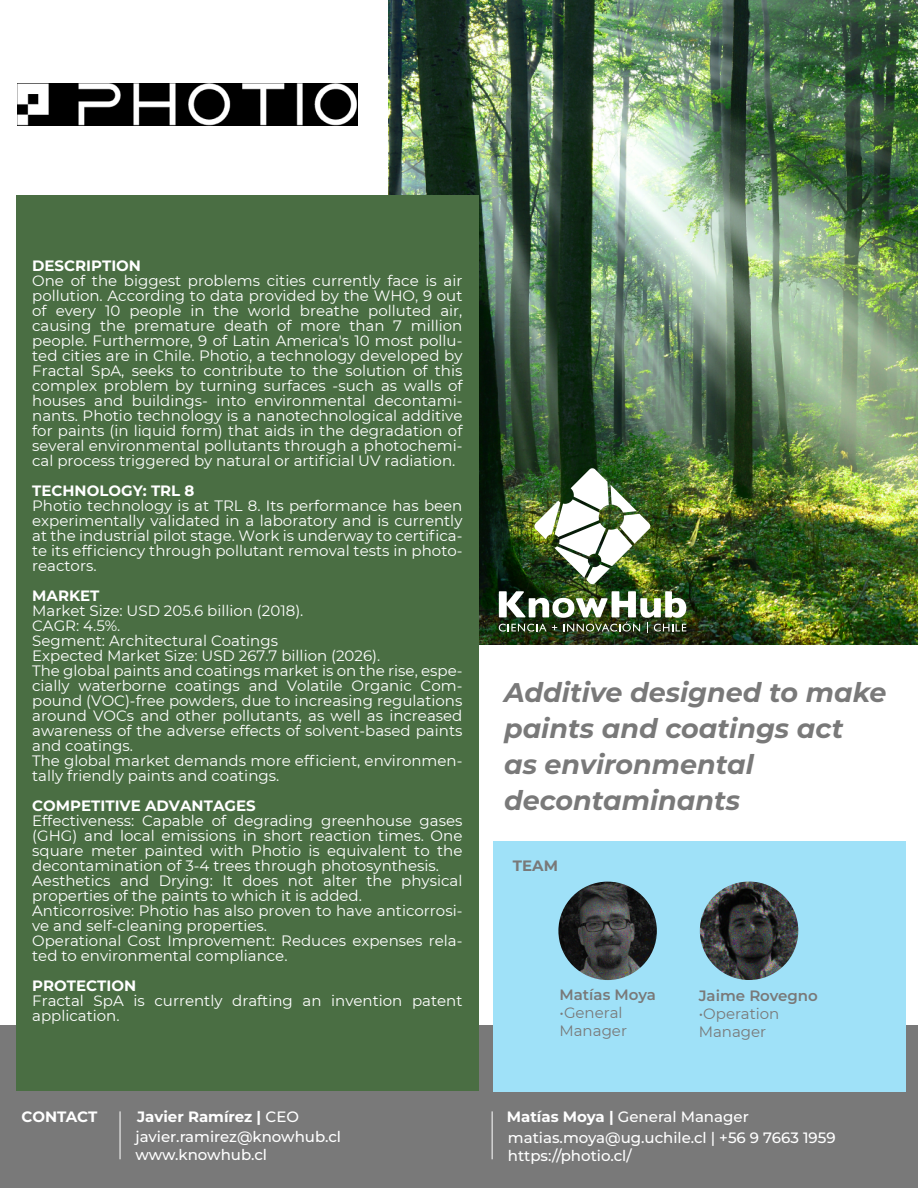
<style>
.page{position:relative;width:918px;height:1188px;background:#fff}
.page>*{position:absolute;margin:0;border:0;box-sizing:border-box;transform-origin:0 0}
.t1{font:italic 700 27px/36px "Montserrat";color:#797979}
.t2{font:15px/15px "Montserrat";color:#fff}
.t3{font:500 15px/20.1px "Montserrat";color:#fff}
.t4{font:700 15px "Montserrat";color:#fff}
.t5{font:15px/18px "Montserrat";color:#797979}
.t6{font:600 15px "Montserrat";color:#797979}
.t7{font:700 15px "Montserrat";color:#797979}
.s1{font-weight:700}
</style>
<div class="page">
<img style="left:388px;top:0;width:530px;height:645px">
<div style="left:0;top:1026px;width:918px;height:162px;background:#797979"></div>
<div style="left:16px;top:195px;width:463px;height:896px;background:#4a6e43"></div>
<div style="left:493px;top:841px;width:413px;height:251px;background:#9fe1f8"></div>
<img style="left:534px;top:468px;width:117px;height:117px">
<img style="left:499px;top:591px;width:187px;height:42px">
<hr style="left:492px;top:1111px;width:1px;height:48px;background:#fff">
<hr style="left:120px;top:1111px;width:1px;height:48px;background:#fff">
<img style="left:17px;top:84px;width:340px;height:42px">
<img style="left:558px;top:882px;width:99px;height:98px;border-radius:49px">
<img style="left:700px;top:882px;width:98px;height:98px;border-radius:49px">
<p class="t4" style="left:32px;top:256px;width:110px">DESCRIPTION</p>
<p class="t2" style="left:32px;top:273px;width:432px;text-align:justify">One of the biggest problems cities currently face is air pollution. According to data provided by the WHO, 9 out of every 10 people in the world breathe polluted air, causing the premature death of more than 7 million people. Furthermore, 9 of Latin America's 10 most pollu&shy;ted cities are in Chile. Photio, a technology developed by Fractal SpA, seeks to contribute to the solution of this complex problem by turning surfaces -such as walls of houses and buildings- into environmental decontami&shy;nants. Photio technology is a nanotechnological additive for paints (in liquid form) that aids in the degradation of several environmental pollutants through a photochemi&shy;cal process triggered by natural or artificial UV radiation.</p>
<p class="t4" style="left:32px;top:481px;width:164px">TECHNOLOGY: TRL 8</p>
<p class="t2" style="left:32px;top:498px;width:432px;text-align:justify">Photio technology is at TRL 8. Its performance has been experimentally validated in a laboratory and is currently at the industrial pilot stage. Work is underway to certifica&shy;te its efficiency through pollutant removal tests in photo&shy;reactors.</p>
<p class="t4" style="left:32px;top:586px;width:69px">MARKET</p>
<p class="t2" style="left:32px;top:603px;width:432px">Market Size: USD 205.6 billion (2018).<br>CAGR: 4.5%.<br>Segment: Architectural Coatings<br>Expected Market Size: USD 267.7 billion (2026).<br>The global paints and coatings market is on the rise, espe&shy;cially waterborne coatings and Volatile Organic Com&shy;pound (VOC)-free powders, due to increasing regulations around VOCs and other pollutants, as well as increased awareness of the adverse effects of solvent-based paints and coatings.<br>The global market demands more efficient, environmen&shy;tally friendly paints and coatings.</p>
<p class="t4" style="left:32px;top:796px;width:225px">COMPETITIVE ADVANTAGES</p>
<p class="t2" style="left:32px;top:813px;width:432px">Effectiveness: Capable of degrading greenhouse gases (GHG) and local emissions in short reaction times. One square meter painted with Photio is equivalent to the decontamination of 3-4 trees through photosynthesis.<br>Aesthetics and Drying: It does not alter the physical properties of the paints to which it is added.<br>Anticorrosive: Photio has also proven to have anticorrosi&shy;ve and self-cleaning properties.<br>Operational Cost Improvement: Reduces expenses rela&shy;ted to environmental compliance.</p>
<p class="t4" style="left:32px;top:976px;width:105px">PROTECTION</p>
<p class="t2" style="left:32px;top:993px;width:432px">Fractal SpA is currently drafting an invention patent application.</p>
<p class="t6" style="left:559px;top:985px;width:98px">Matías Moya</p>
<h1 class="t1" style="left:504px;top:673px;width:384px">Additive designed to make paints and coatings act<br>as environmental decontaminants</h1>
<p class="t7" style="left:513px;top:856px;width:47px">TEAM</p>
<p class="t6" style="left:699px;top:986px;width:121px">Jaime Rovegno</p>
<p class="t5" style="left:699px;top:1004px;width:82px">•Operation<br>Manager</p>
<p class="t5" style="left:559px;top:1003px;width:69px">•General<br>Manager</p>
<p class="t4" style="left:22px;top:1107px;width:77px">CONTACT</p>
<p class="t3" style="left:135px;top:1106px;width:207px"><span class="s1">Javier Ramírez |</span> CEO javier.ramirez@knowhub.cl</p>
<p class="t3" style="left:135px;top:1144px;width:133px">www.knowhub.cl</p>
<p class="t3" style="left:507px;top:1106px;width:330px;line-height:20.9px"><span class="s1">Matías Moya |</span> General Manager matias.moya@ug.uchile.cl | +56 9 7663 1959</p>
<p class="t3" style="left:508px;top:1145px;width:125px">https://photio.cl/</p>
</div>
